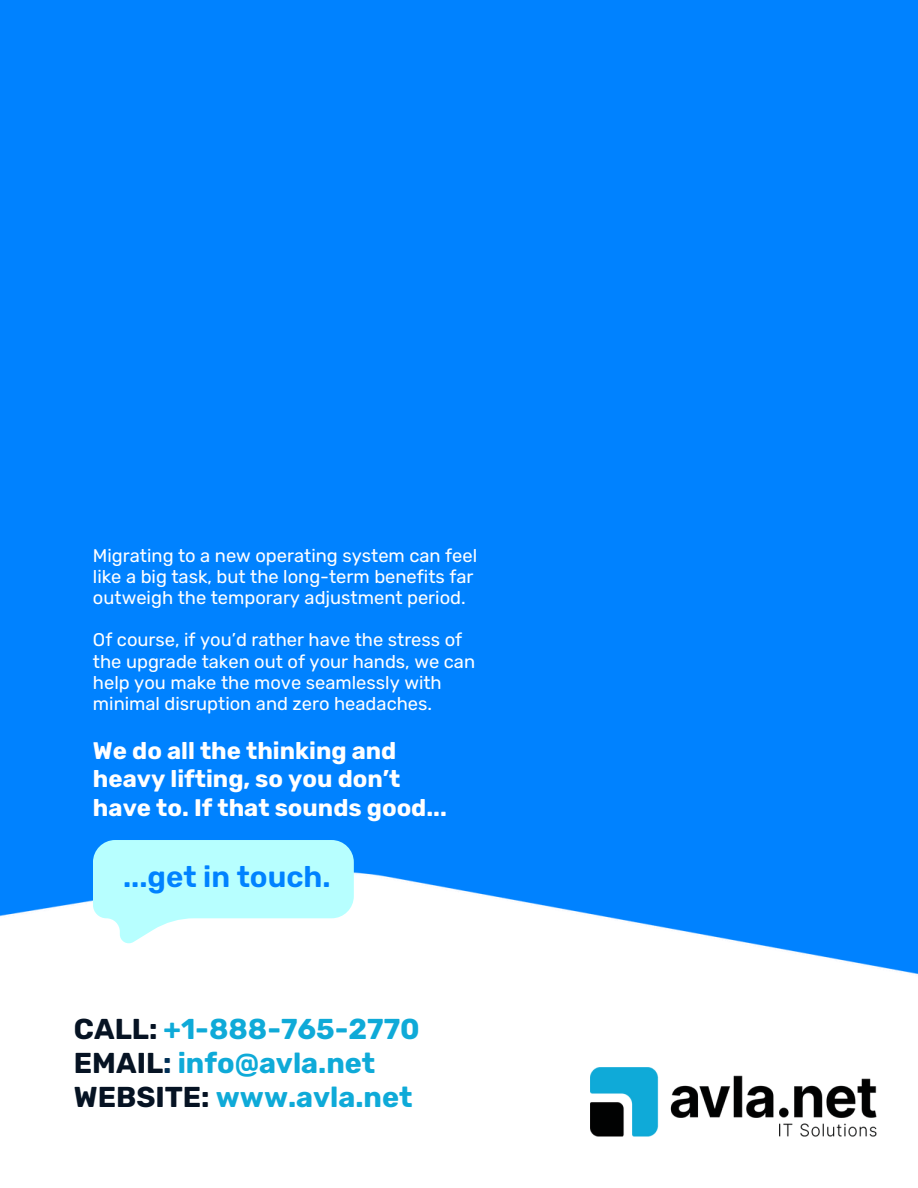
<style>
.page{position:relative;width:918px;height:1188px;background:#0082ff}
.page>*{position:absolute;margin:0;border:0;box-sizing:border-box;transform-origin:0 0}
.t1{font:600 29.55px "Rubik";color:#0082ff}
.t2{font:700 28.8px/33.8px "Rubik";color:#0faad8}
.t3{font:700 24px/28.5px "Rubik";color:#fff}
.t4{font:18.3px/21.1px "Rubik";color:#fff}
.s1{color:#061323}
.s2{color:#002f56}
</style>
<div class="page">
<img style="left:0;top:872px;width:918px;height:316px">
<svg style="left:93px;top:840px;width:261px;height:103px;background:#c4fdff"></svg>
<img style="left:590px;top:1068px;width:287px;height:68px">
<p class="t4" style="left:93px;top:545px;width:386px">Migrating to a new operating system can feel like a big task, but the long-term benefits far outweigh the temporary adjustment period.</p>
<p class="t4" style="left:93px;top:630px;width:384px">Of course, if you’d rather have the stress of the upgrade taken out of your hands, we can help you make the move seamlessly with</p>
<h2 class="t4" style="left:93px;top:693px;width:341px">minimal disruption and zero headaches.</h2>
<h1 class="t3" style="left:93px;top:736px;width:355px">We do all the thinking and heavy lifting, so you don’t have to. If that sounds good...</h1>
<p class="t1" style="left:123px;top:860px;width:209px">...get in touch.</p>
<p class="t2" style="left:74px;top:1012px;width:347px"><span class="s1">CALL:</span> +1-888-765-2770<br><span class="s1">EMAIL</span><span class="s2">:</span> info@avla.net<br><span class="s1">WEBSITE:</span> www.avla.net</p>
</div>
